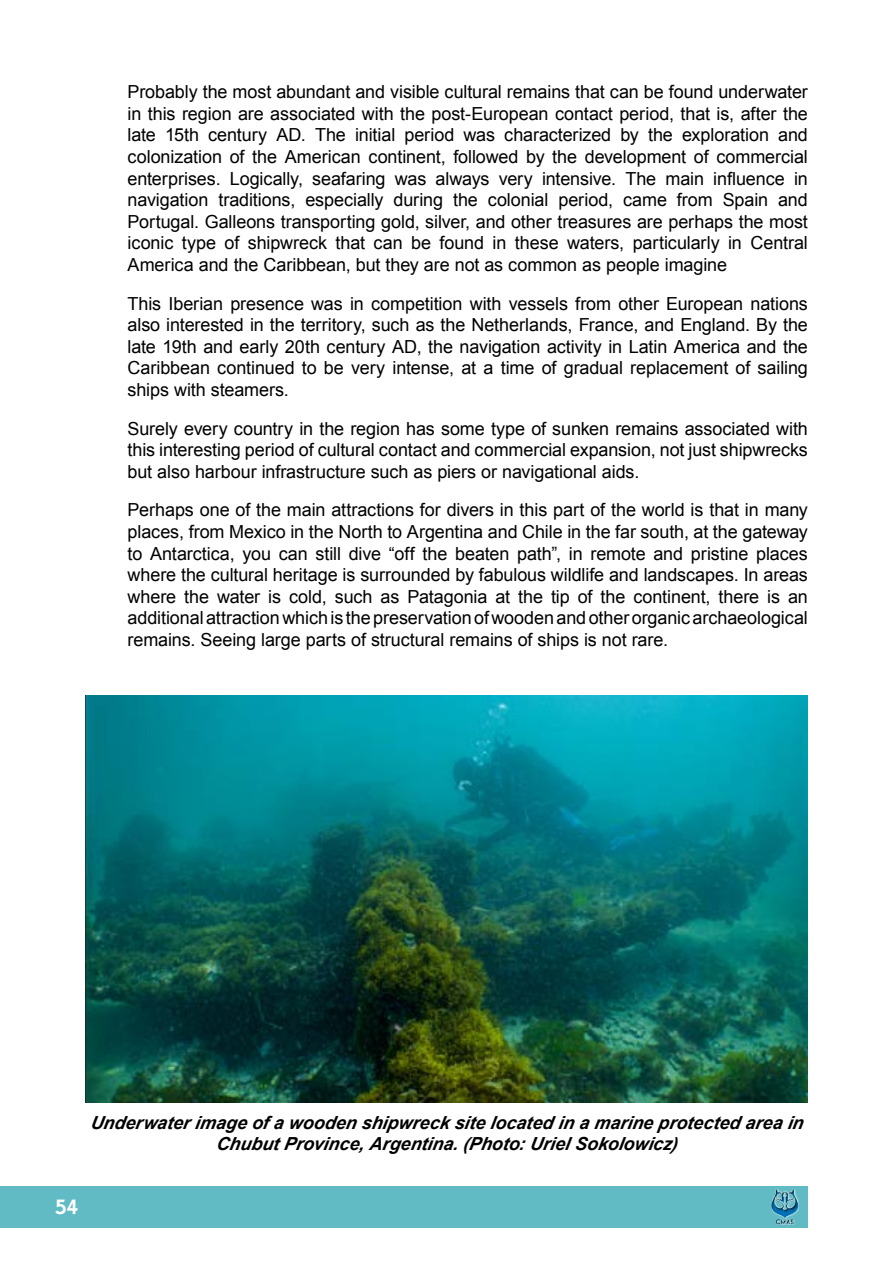
<style>
.page{position:relative;width:893px;height:1263px;background:#fff}
.page>*{position:absolute;margin:0;border:0;box-sizing:border-box;transform-origin:0 0}
.t1{font:600 21px "Itc Kabel";color:#fff}
.t2{font:18px/21.6px "Arial";letter-spacing:-.005em;color:#000;text-align:justify}
.t3{font:italic 700 18px/21.6px "Arial";color:#000;text-align:center}
</style>
<div class="page">
<div style="left:0;top:1187px;width:808px;height:41px;background:#61bbc4"></div>
<div style="left:759px;top:1180px;width:52px;height:46px;background:#000;opacity:.75"></div>
<img style="left:85px;top:695px;width:723px;height:408px">
<p class="t2" style="left:128px;top:81px;width:682px">Probably the most abundant and visible cultural remains that can be found underwater in this region are associated with the post-European contact period, that is, after the late 15th century AD. The initial period was characterized by the exploration and colonization of the American continent, followed by the development of commercial enterprises. Logically, seafaring was always very intensive. The main influence in navigation traditions, especially during the colonial period, came from Spain and Portugal. Galleons transporting gold, silver, and other treasures are perhaps the most iconic type of shipwreck that can be found in these waters, particularly in Central America and the Caribbean, but they are not as common as people imagine</p>
<p class="t2" style="left:128px;top:293px;width:682px">This Iberian presence was in competition with vessels from other European nations also interested in the territory, such as the Netherlands, France, and England. By the late 19th and early 20th century AD, the navigation activity in Latin America and the Caribbean continued to be very intense, at a time of gradual replacement of sailing ships with steamers.</p>
<p class="t2" style="left:128px;top:418px;width:682px">Surely every country in the region has some type of sunken remains associated with this interesting period of cultural contact and commercial expansion, not just shipwrecks but also harbour infrastructure such as piers or navigational aids.</p>
<p class="t2" style="left:128px;top:499px;width:682px">Perhaps one of the main attractions for divers in this part of the world is that in many places, from Mexico in the North to Argentina and Chile in the far south, at the gateway to Antarctica, you can still dive “off the beaten path”, in remote and pristine places where the cultural heritage is surrounded by fabulous wildlife and landscapes. In areas where the water is cold, such as Patagonia at the tip of the continent, there is an additional attraction which is the preservation of wooden and other organic archaeological remains. Seeing large parts of structural remains of ships is not rare.</p>
<p class="t3" style="left:90px;top:1112px;width:719px">Underwater image of a wooden shipwreck site located in a marine protected area in<br>Chubut Province,Argentina.(Photo:Uriel Sokolowicz)</p>
<p class="t1" style="left:55px;top:1194px;width:25px">54</p>
</div>
